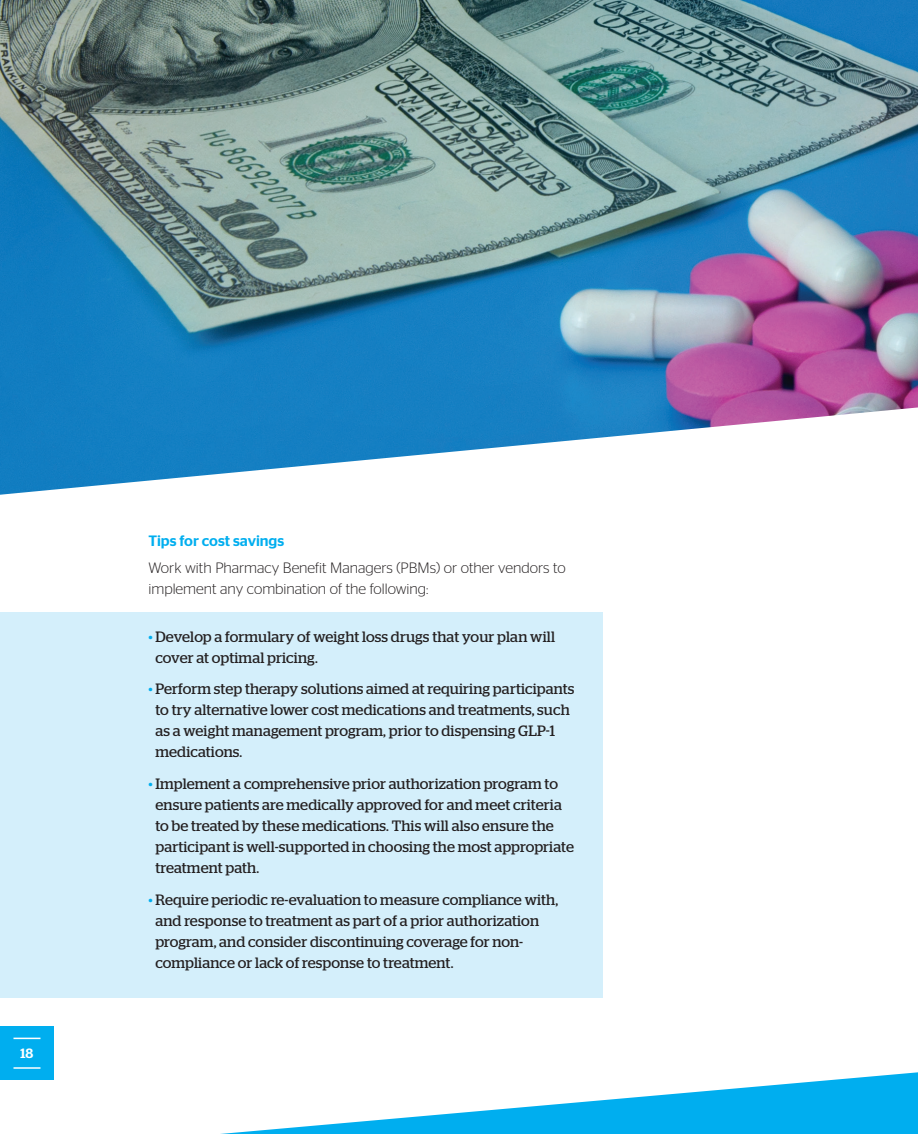
<style>
.page{position:relative;width:918px;height:1134px;background:#fff}
.page>*{position:absolute;margin:0;border:0;box-sizing:border-box;transform-origin:0 0}
.t1{font:15px/21px "Stag";letter-spacing:.005em;color:#231f20}
.t2{font:300 15px/21px "Stag Sans";color:#231f20}
.t3{font:500 15px "Stag Sans";color:#00aeef}
.t4{font:500 13.5px "Stag";color:#fff}
.s1{font-family:"Stag Sans";font-weight:300;color:#00aeef}
</style>
<div class="page">
<img style="left:0;top:0;width:918px;height:495px">
<div style="left:0;top:612px;width:603px;height:386px;background:#d4effb"></div>
<svg style="left:220px;top:1072px;width:698px;height:62px"></svg>
<div style="left:0;top:1026px;width:54px;height:54px;background:#00aeef"></div>
<svg style="left:14px;top:1038px;width:26px;height:1px"></svg>
<hr style="left:14px;top:1067px;width:26px;height:2px;background:#fff">
<p class="t4" style="left:21px;top:1046px;width:14px">18</p>
<p class="t3" style="left:148px;top:532px;width:137px">Tips for cost savings</p>
<p class="t2" style="left:148px;top:557px;width:419px">Work with Pharmacy Benefit Managers (PBMs) or other vendors to implement any combination of the following:</p>
<p class="t1" style="left:155px;top:626px;width:401px;text-indent:-7px"><span class="s1">•</span> Develop a formulary of weight loss drugs that your plan will cover at optimal pricing.</p>
<p class="t1" style="left:155px;top:679px;width:421px;text-indent:-7px"><span class="s1">•</span> Perform step therapy solutions aimed at requiring participants to try alternative lower cost medications and treatments, such as a weight management program, prior to dispensing GLP-1 medications.</p>
<p class="t1" style="left:155px;top:773px;width:420px;text-indent:-7px"><span class="s1">•</span> Implement a comprehensive prior authorization program to ensure patients are medically approved for and meet criteria to be treated by these medications. This will also ensure the participant is well-supported in choosing the most appropriate treatment path.</p>
<p class="t1" style="left:155px;top:889px;width:404px;text-indent:-7px"><span class="s1">•</span> Require periodic re-evaluation to measure compliance with, and response to treatment as part of a prior authorization program, and consider discontinuing coverage for non&shy;compliance or lack of response to treatment.</p>
</div>
